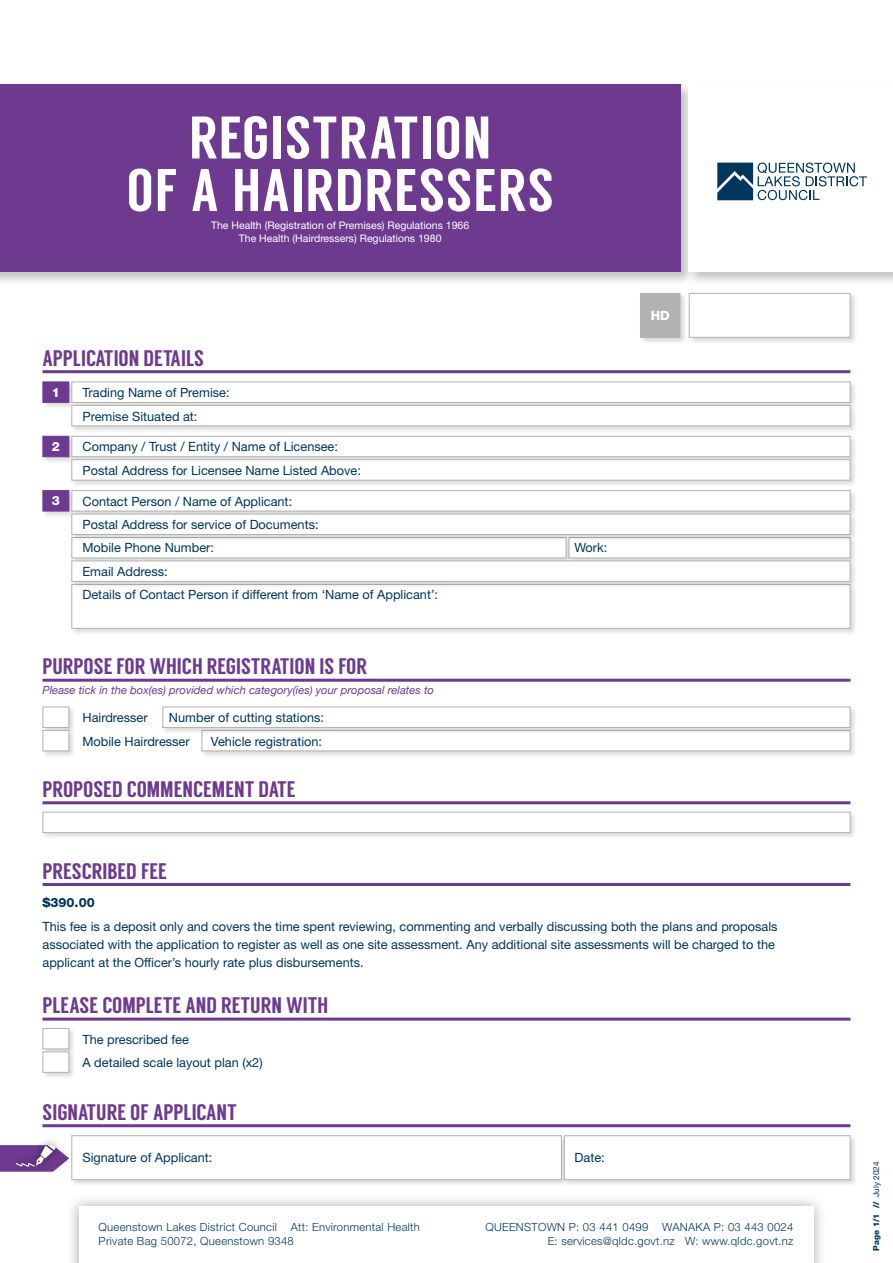
<style>
.page{position:relative;width:893px;height:1263px;background:#fff}
.page>*{position:absolute;margin:0;border:0;box-sizing:border-box;transform-origin:0 0}
.t1{font:60px/52.5px "Langdon";letter-spacing:.02em;color:#fff;text-align:center}
.t2{font:22.5px "Langdon";color:#6e3a8f}
.t3{font:12.75px/23.4px "Helvetica Neue LT Std";color:#00365c}
.t4{font:800 12.75px "Helvetica Neue LT Std";color:#00365c}
.t5{font:800 12.75px "Helvetica Neue LT Std";color:#fff}
.t6{font:300 11.25px/13.5px "Helvetica Neue LT Std";letter-spacing:.025em;color:#00365c}
.t7{font:italic 11.25px "Helvetica Neue LT Std";color:#6e3a8f}
.t8{font:10.5px/13.5px "Helvetica Neue LT Std";color:#fff;text-align:center}
.t9{font:800 8.25px "Helvetica Neue LT Std";color:#00365c}
.s1{font-weight:400}
</style>
<div class="page">
<div style="left:42px;top:706px;width:34px;height:29px;background:#000;opacity:.15"></div>
<div style="left:43px;top:707px;width:26px;height:21px;background:#fff;border:1px solid #b3b2b2"></div>
<div style="left:42px;top:1027px;width:34px;height:29px;background:#000;opacity:.15"></div>
<div style="left:43px;top:1028px;width:26px;height:21px;background:#fff;border:1px solid #b3b2b2"></div>
<div style="left:42px;top:811px;width:816px;height:29px;background:#000;opacity:.15"></div>
<div style="left:43px;top:812px;width:807px;height:21px;background:#fff;border:1px solid #b3b2b2"></div>
<div style="left:42px;top:729px;width:34px;height:29px;background:#000;opacity:.15"></div>
<div style="left:43px;top:730px;width:26px;height:21px;background:#fff;border:1px solid #b3b2b2"></div>
<div style="left:42px;top:1051px;width:34px;height:29px;background:#000;opacity:.15"></div>
<div style="left:43px;top:1051px;width:26px;height:22px;background:#fff;border:1px solid #b3b2b2"></div>
<div style="left:201px;top:729px;width:657px;height:29px;background:#000;opacity:.15"></div>
<div style="left:202px;top:730px;width:648px;height:21px;background:#fff;border:1px solid #b3b2b2"></div>
<div style="left:162px;top:706px;width:696px;height:29px;background:#000;opacity:.15"></div>
<div style="left:162px;top:707px;width:688px;height:21px;background:#fff;border:1px solid #b3b2b2"></div>
<div style="left:42px;top:381px;width:34px;height:29px;background:#000;opacity:.15"></div>
<div style="left:43px;top:381px;width:26px;height:22px;background:#6e3a8f;border:1px solid #6e3a8f"></div>
<div style="left:639px;top:292px;width:48px;height:53px;background:#000;opacity:.15"></div>
<div style="left:640px;top:293px;width:40px;height:45px;background:#b3b2b2"></div>
<div style="left:42px;top:435px;width:34px;height:29px;background:#000;opacity:.15"></div>
<div style="left:43px;top:436px;width:26px;height:21px;background:#6e3a8f;border:1px solid #6e3a8f"></div>
<div style="left:42px;top:489px;width:34px;height:30px;background:#000;opacity:.15"></div>
<div style="left:43px;top:490px;width:26px;height:21px;background:#6e3a8f"></div>
<div style="left:71px;top:381px;width:786px;height:29px;background:#000;opacity:.15"></div>
<div style="left:71px;top:381px;width:779px;height:22px;background:#fff;border:1px solid #b3b2b2"></div>
<div style="left:71px;top:489px;width:786px;height:30px;background:#000;opacity:.15"></div>
<div style="left:71px;top:490px;width:779px;height:21px;background:#fff;border:1px solid #b3b2b2"></div>
<div style="left:71px;top:435px;width:786px;height:29px;background:#000;opacity:.15"></div>
<div style="left:71px;top:436px;width:779px;height:21px;background:#fff;border:1px solid #b3b2b2"></div>
<div style="left:71px;top:536px;width:502px;height:29px;background:#000;opacity:.15"></div>
<div style="left:71px;top:537px;width:495px;height:21px;background:#fff;border:1px solid #b3b2b2"></div>
<div style="left:568px;top:536px;width:289px;height:29px;background:#000;opacity:.15"></div>
<div style="left:569px;top:537px;width:281px;height:21px;background:#fff;border:1px solid #b3b2b2"></div>
<div style="left:71px;top:404px;width:786px;height:29px;background:#000;opacity:.15"></div>
<div style="left:71px;top:405px;width:779px;height:21px;background:#fff;border:1px solid #b3b2b2"></div>
<div style="left:71px;top:513px;width:786px;height:29px;background:#000;opacity:.15"></div>
<div style="left:71px;top:514px;width:779px;height:21px;background:#fff;border:1px solid #b3b2b2"></div>
<div style="left:71px;top:583px;width:786px;height:53px;background:#000;opacity:.15"></div>
<div style="left:71px;top:584px;width:779px;height:45px;background:#fff;border:1px solid #b3b2b2"></div>
<div style="left:71px;top:1134px;width:498px;height:53px;background:#000;opacity:.15"></div>
<div style="left:71px;top:1135px;width:491px;height:45px;background:#fff;border:1px solid #b3b2b2"></div>
<div style="left:688px;top:292px;width:169px;height:53px;background:#000;opacity:.15"></div>
<div style="left:689px;top:293px;width:161px;height:45px;background:#fff;border:1px solid #b3b2b2"></div>
<div style="left:563px;top:1134px;width:294px;height:53px;background:#000;opacity:.15"></div>
<div style="left:564px;top:1135px;width:286px;height:45px;background:#fff;border:1px solid #b3b2b2"></div>
<div style="left:71px;top:458px;width:786px;height:30px;background:#000;opacity:.15"></div>
<div style="left:71px;top:459px;width:779px;height:21px;background:#fff;border:1px solid #b3b2b2"></div>
<div style="left:71px;top:560px;width:786px;height:29px;background:#000;opacity:.15"></div>
<div style="left:71px;top:560px;width:779px;height:22px;background:#fff;border:1px solid #b3b2b2"></div>
<div style="left:8px;top:1136px;width:56px;height:40px;background:#000;opacity:.5"></div>
<svg style="left:0;top:1145px;width:69px;height:27px"></svg>
<div style="left:66px;top:1193px;width:762px;height:70px;background:#000;opacity:.35"></div>
<div style="left:79px;top:1206px;width:735px;height:57px;background:#fff"></div>
<div style="left:0;top:81px;width:696px;height:206px;background:#000;opacity:.25"></div>
<div style="left:0;top:84px;width:680px;height:187px;background:#6e3a8f"></div>
<div style="left:686px;top:81px;width:207px;height:206px;background:#000;opacity:.25"></div>
<div style="left:689px;top:84px;width:204px;height:187px;background:#fff"></div>
<hr style="left:43px;top:370px;width:807px;height:3px;background:#6e3a8f">
<hr style="left:43px;top:1124px;width:807px;height:3px;background:#6e3a8f">
<hr style="left:43px;top:679px;width:807px;height:3px;background:#6e3a8f">
<hr style="left:43px;top:883px;width:807px;height:3px;background:#6e3a8f">
<hr style="left:43px;top:1017px;width:807px;height:3px;background:#6e3a8f">
<hr style="left:43px;top:801px;width:807px;height:3px;background:#6e3a8f">
<svg style="left:717px;top:163px;width:150px;height:37px"></svg>
<h1 class="t1" style="left:126px;top:112px;width:429px">REGISTRATION<br>OF A HAIRDRESSERS</h1>
<p class="t8" style="left:211px;top:218px;width:260px">The Health (Registration of Premises) Regulations 1966<br>The Health (Hairdressers) Regulations 1980</p>
<h2 class="t2" style="left:43px;top:345px;width:163px">APPLICATION DETAILS</h2>
<p class="t5" style="left:52px;top:385px;width:10px">1</p>
<p class="t5" style="left:52px;top:439px;width:10px">2</p>
<p class="t5" style="left:52px;top:493px;width:10px">3</p>
<p class="t3" style="left:82px;top:381px;width:149px">Trading Name of Premise:<br>Premise Situated at:</p>
<p class="t3" style="left:82px;top:435px;width:280px">Company / Trust / Entity / Name of Licensee:<br>Postal Address for Licensee Name Listed Above:</p>
<p class="t3" style="left:82px;top:489px;width:238px">Contact Person / Name of Applicant:<br>Postal Address for service of Documents:<br>Mobile Phone Number:</p>
<p class="t3" style="left:82px;top:559px;width:357px">Email Address:<br>Details of Contact Person if different from ‘Name of Applicant’:</p>
<h2 class="t2" style="left:43px;top:653px;width:326px">PURPOSE FOR WHICH REGISTRATION IS FOR</h2>
<p class="t7" style="left:43px;top:683px;width:393px">Please tick in the box(es) provided which category(ies) your proposal relates to</p>
<p class="t3" style="left:82px;top:706px;width:243px;text-indent:86px">Number of cutting stations:<br>Mobile Hairdresser</p>
<p class="t3" style="left:82px;top:706px;width:67px">Hairdresser</p>
<p class="t3" style="left:211px;top:729px;width:113px">Vehicle registration:</p>
<h2 class="t2" style="left:43px;top:776px;width:254px">PROPOSED COMMENCEMENT DATE</h2>
<h2 class="t2" style="left:43px;top:858px;width:126px">PRESCRIBED FEE</h2>
<p class="t3" style="left:574px;top:536px;width:34px">Work:</p>
<p class="t5" style="left:651px;top:308px;width:21px">HD</p>
<p class="t4" style="left:43px;top:895px;width:54px">$390.00</p>
<p class="t3" style="left:43px;top:917px;width:736px;line-height:18px">This fee is a deposit only and covers the time spent reviewing, commenting and verbally discussing both the plans and proposals associated with the application to register as well as one site assessment. Any additional site assessments will be charged to the applicant at the Officer’s hourly rate plus disbursements.</p>
<h2 class="t2" style="left:43px;top:992px;width:287px">PLEASE COMPLETE AND RETURN WITH</h2>
<p class="t3" style="left:82px;top:1027px;width:182px">The prescribed fee<br>A detailed scale layout plan (x2)</p>
<h2 class="t2" style="left:43px;top:1099px;width:196px">SIGNATURE OF APPLICANT</h2>
<p class="t3" style="left:82px;top:1146px;width:131px">Signature of Applicant:</p>
<p class="t3" style="left:574px;top:1146px;width:32px">Date:</p>
<p class="t6" style="left:99px;top:1220px;width:323px">Queenstown Lakes District Council Att: Environmental Health<br>Private Bag 50072, Queenstown 9348</p>
<p class="t6" style="left:485px;top:1220px;width:309px;text-align:right">QUEENSTOWN P: 03 441 0499 WANAKA P: 03 443 0024<br>E: services@qldc.govt.nz W: www.qldc.govt.nz</p>
<p class="t9" style="left:871px;top:1251px;width:90px;rotate:-90deg">Page 1/1 // <span class="s1">July 2024</span></p>
</div>
